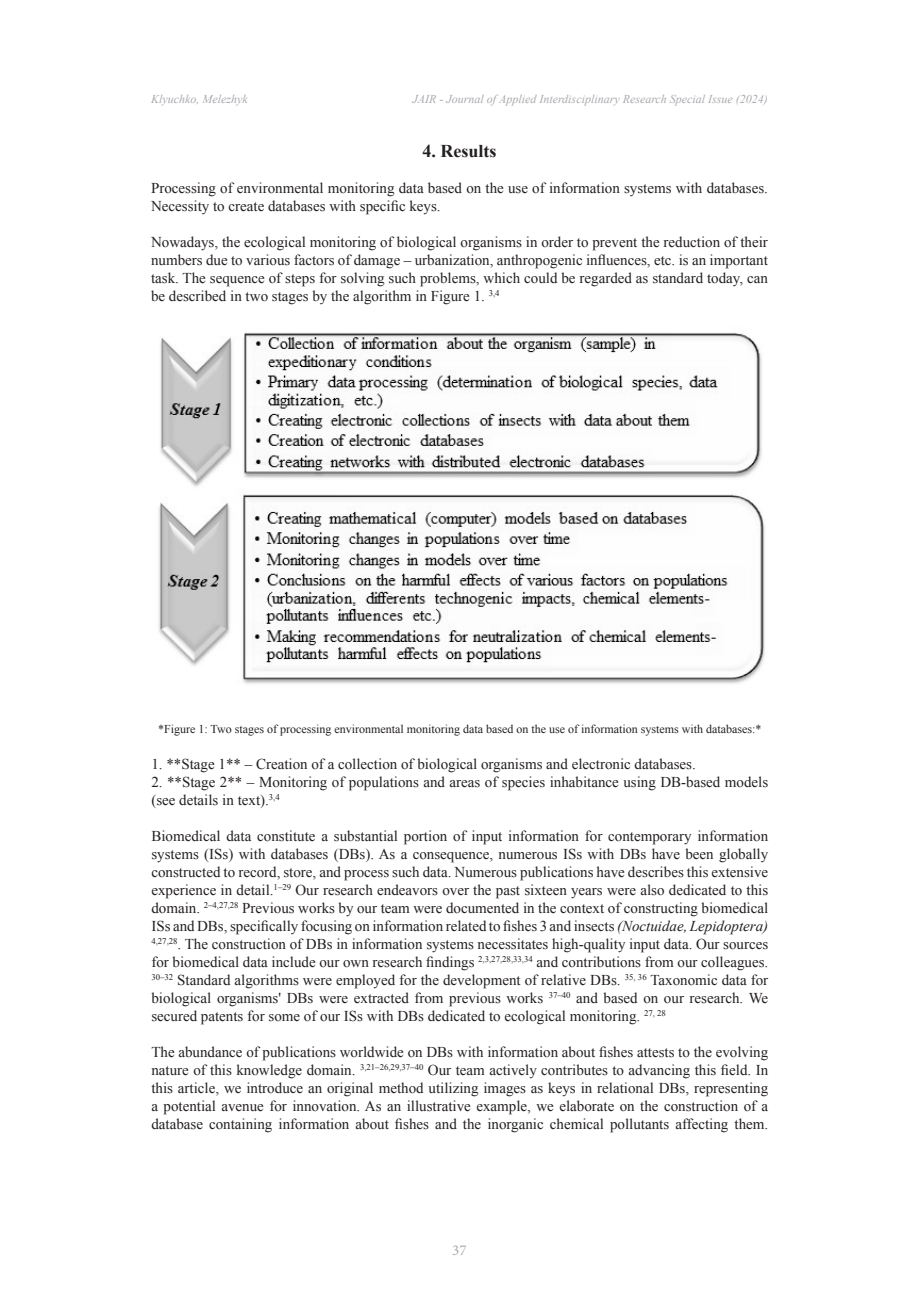
<style>
.page{position:relative;width:919px;height:1289px;background:#fff}
.page>*{position:absolute;margin:0;border:0;box-sizing:border-box;transform-origin:0 0}
.t1{font:700 18px "Times New Roman";color:#231f20}
.t2{font:15px/18px "Times New Roman";color:#231f20;text-align:justify}
.t3{font:15px "Minion Pro";color:#a8a9ad}
.t4{font:12px "Times New Roman";color:#231f20}
.t5{font:italic 12px "Times New Roman";color:#a8a9ad}
.s1{font-style:italic}
</style>
<div class="page">
<img style="left:158px;top:332px;width:607px;height:352px">
<p class="t5" style="left:151px;top:90px;width:98px">Klyuchko, Melezhyk</p>
<p class="t5" style="left:412px;top:90px;width:357px">JAIR - Journal of Applied Interdisciplinary Research Special Issue (2024)</p>
<p class="t1" style="left:422px;top:138px;width:75px">4. Results</p>
<p class="t2" style="left:151px;top:179px;width:618px">Processing of environmental monitoring data based on the use of information systems with databases.<br>Necessity to create databases with specific keys.</p>
<p class="t2" style="left:151px;top:233px;width:618px">Nowadays, the ecological monitoring of biological organisms in order to prevent the reduction of their numbers due to various factors of damage ‒ urbanization, anthropogenic influences, etc. is an important task. The sequence of steps for solving such problems, which could be regarded as standard today, can be described in two stages by the algorithm in Figure 1. <sup>3,4</sup></p>
<p class="t4" style="left:158px;top:721px;width:605px">*Figure 1: Two stages of processing environmental monitoring data based on the use of information systems with databases:*</p>
<p class="t2" style="left:151px;top:755px;width:546px">1. **Stage 1** ‒ Creation of a collection of biological organisms and electronic databases.</p>
<p class="t2" style="left:151px;top:773px;width:618px">2. **Stage 2** ‒ Monitoring of populations and areas of species inhabitance using DB-based models (see details in text).<sup>3,4</sup></p>
<p class="t2" style="left:151px;top:827px;width:618px">Biomedical data constitute a substantial portion of input information for contemporary information systems (ISs) with databases (DBs). As a consequence, numerous ISs with DBs have been globally constructed to record, store, and process such data. Numerous publications have describes this extensive experience in detail.<sup>1–29</sup> Our research endeavors over the past sixteen years were also dedicated to this domain. <sup>2–4,27,28</sup> Previous works by our team were documented in the context of constructing biomedical ISs and DBs, specifically focusing on information related to fishes 3 and insects <span class="s1">(Noctuidae, Lepidoptera)<br></span><sup>4,27,28</sup>. The construction of DBs in information systems necessitates high-quality input data. Our sources for biomedical data include our own research findings <sup>2,3,27,28,33,34</sup> and contributions from our colleagues.<br><sup>30–32</sup> Standard algorithms were employed for the development of relative DBs. <sup>35,</sup> <sup>36</sup> Taxonomic data for biological organisms' DBs were extracted from previous works <sup>37–40</sup> and based on our research. We secured patents for some of our ISs with DBs dedicated to ecological monitoring. <sup>27,</sup> <sup>28</sup></p>
<p class="t2" style="left:151px;top:1043px;width:618px">The abundance of publications worldwide on DBs with information about fishes attests to the evolving nature of this knowledge domain. <sup>3,21–26,29,37–40</sup> Our team actively contributes to advancing this field. In this article, we introduce an original method utilizing images as keys in relational DBs, representing a potential avenue for innovation. As an illustrative example, we elaborate on the construction of a database containing information about fishes and the inorganic chemical pollutants affecting them.</p>
<p class="t3" style="left:452px;top:1239px;width:16px">37</p>
</div>
